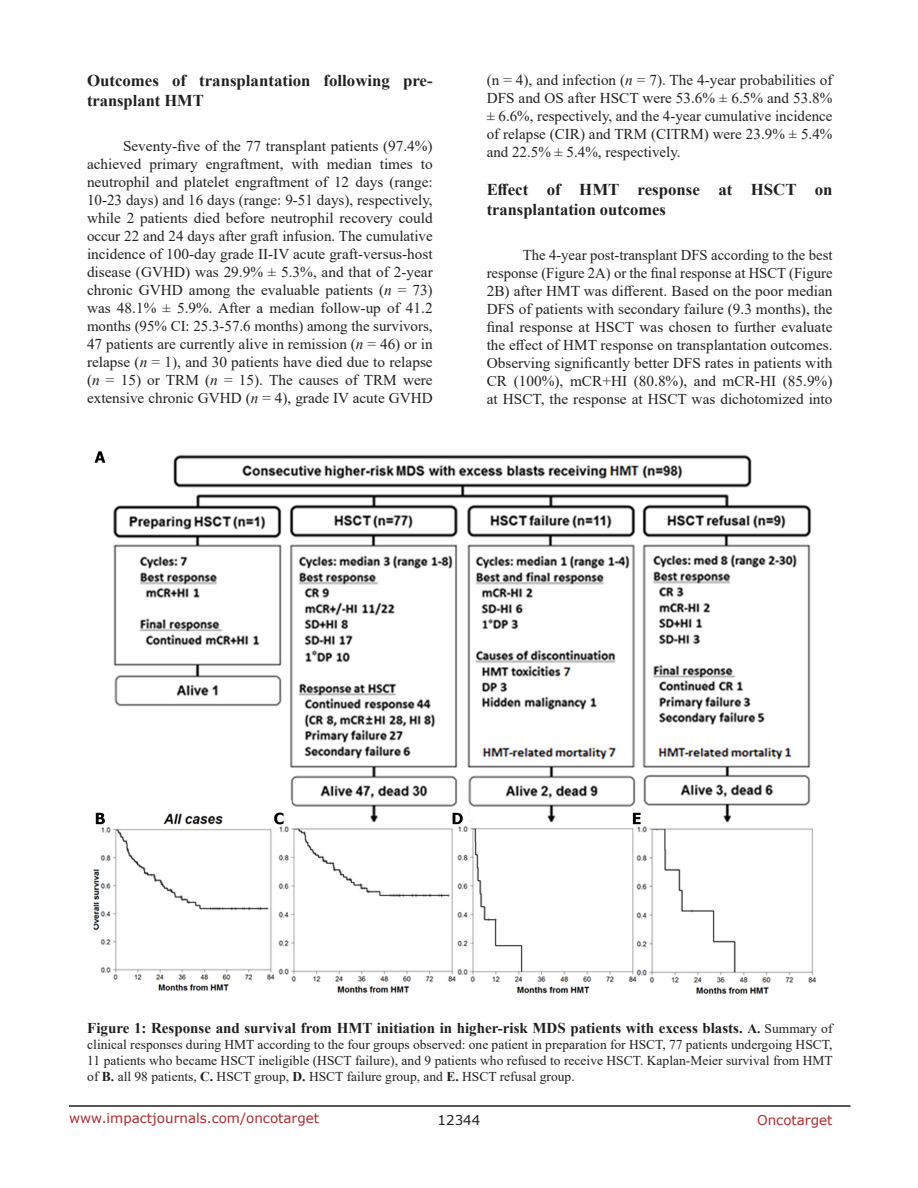
<style>
.page{position:relative;width:918px;height:1188px;background:#fff}
.page>*{position:absolute;margin:0;border:0;box-sizing:border-box;transform-origin:0 0}
.SubHeading{font:700 16.5px/19.8px "Times New Roman";color:#221f22}
.BodyText{font:15px/18px "Times New Roman";color:#221f22;text-align:justify}
.FigureText{font:700 15px "Times New Roman";color:#221f22}
.FigureText-2{font:13.5px/16.2px "Times New Roman";color:#221f22;text-align:justify}
.t1{font:13.5px "Verdana";color:#ac2b31}
.t2{font:13.5px "Verdana";color:#221f22}
.s1{font-style:italic}
.s2{font-size:13.5px}
.s3{font-weight:400;font-size:13.5px}
.s4{font-weight:700}
</style>
<div class="page">
<hr style="left:69px;top:1105px;width:781px;height:2px;background:#231f20">
<img style="left:93px;top:451px;width:723px;height:543px">
<p class="SubHeading" style="left:87px;top:70px;width:347px">Outcomes of transplantation following pre&shy;transplant HMT</p>
<p class="BodyText" style="left:87px;top:136px;width:347px;text-indent:36px">Seventy-five of the 77 transplant patients (97.4%) achieved primary engraftment, with median times to neutrophil and platelet engraftment of 12 days (range:<br>10-23 days) and 16 days (range: 9-51 days), respectively, while 2 patients died before neutrophil recovery could occur 22 and 24 days after graft infusion. The cumulative incidence of 100-day grade II-IV acute graft-versus-host disease (GVHD) was 29.9% ± 5.3%, and that of 2-year chronic GVHD among the evaluable patients (<span class="s1">n</span> = 73) was 48.1% ± 5.9%. After a median follow-up of 41.2 months (95% CI: 25.3-57.6 months) among the survivors, 47 patients are currently alive in remission (<span class="s1">n</span> = 46) or in relapse (<span class="s1">n</span> = 1), and 30 patients have died due to relapse (<span class="s1">n</span> = 15) or TRM (<span class="s1">n</span> = 15). The causes of TRM were extensive chronic GVHD (<span class="s1">n</span> = 4), grade IV acute GVHD</p>
<p class="BodyText" style="left:487px;top:71px;width:347px">(n = 4), and infection (<span class="s1">n</span> = 7). The 4-year probabilities of DFS and OS after HSCT were 53.6% ± 6.5% and 53.8% ± 6.6%, respectively, and the 4-year cumulative incidence of relapse (CIR) and TRM (CITRM) were 23.9% ± 5.4% and 22.5% ± 5.4%, respectively.</p>
<p class="SubHeading" style="left:487px;top:179px;width:347px">Effect of HMT response at HSCT on transplantation outcomes</p>
<p class="BodyText" style="left:487px;top:246px;width:347px;text-indent:36px">The 4-year post-transplant DFS according to the best response (Figure 2A) or the final response at HSCT (Figure 2B) after HMT was different. Based on the poor median DFS of patients with secondary failure (9.3 months), the final response at HSCT was chosen to further evaluate the effect of HMT response on transplantation outcomes.<br>Observing significantly better DFS rates in patients with CR (100%), mCR+HI (80.8%), and mCR-HI (85.9%) at HSCT, the response at HSCT was dichotomized into</p>
<p class="FigureText" style="left:87px;top:1017px;width:747px">Figure 1: Response and survival from HMT initiation in higher-risk MDS patients with excess blasts. <span class="s2">A.</span> <span class="s3">Summary of</span></p>
<p class="FigureText-2" style="left:87px;top:1036px;width:747px">clinical responses during HMT according to the four groups observed: one patient in preparation for HSCT, 77 patients undergoing HSCT, 11 patients who became HSCT ineligible (HSCT failure), and 9 patients who refused to receive HSCT. Kaplan-Meier survival from HMT of <span class="s4">B.</span> all 98 patients, <span class="s4">C.</span> HSCT group, <span class="s4">D.</span> HSCT failure group, and <span class="s4">E.</span> HSCT refusal group.</p>
<p class="t1" style="left:69px;top:1109px;width:252px">www.impactjournals.com/oncotarget</p>
<p class="t2" style="left:438px;top:1111px;width:44px">12344</p>
<p class="t1" style="left:757px;top:1111px;width:77px">Oncotarget</p>
</div>
